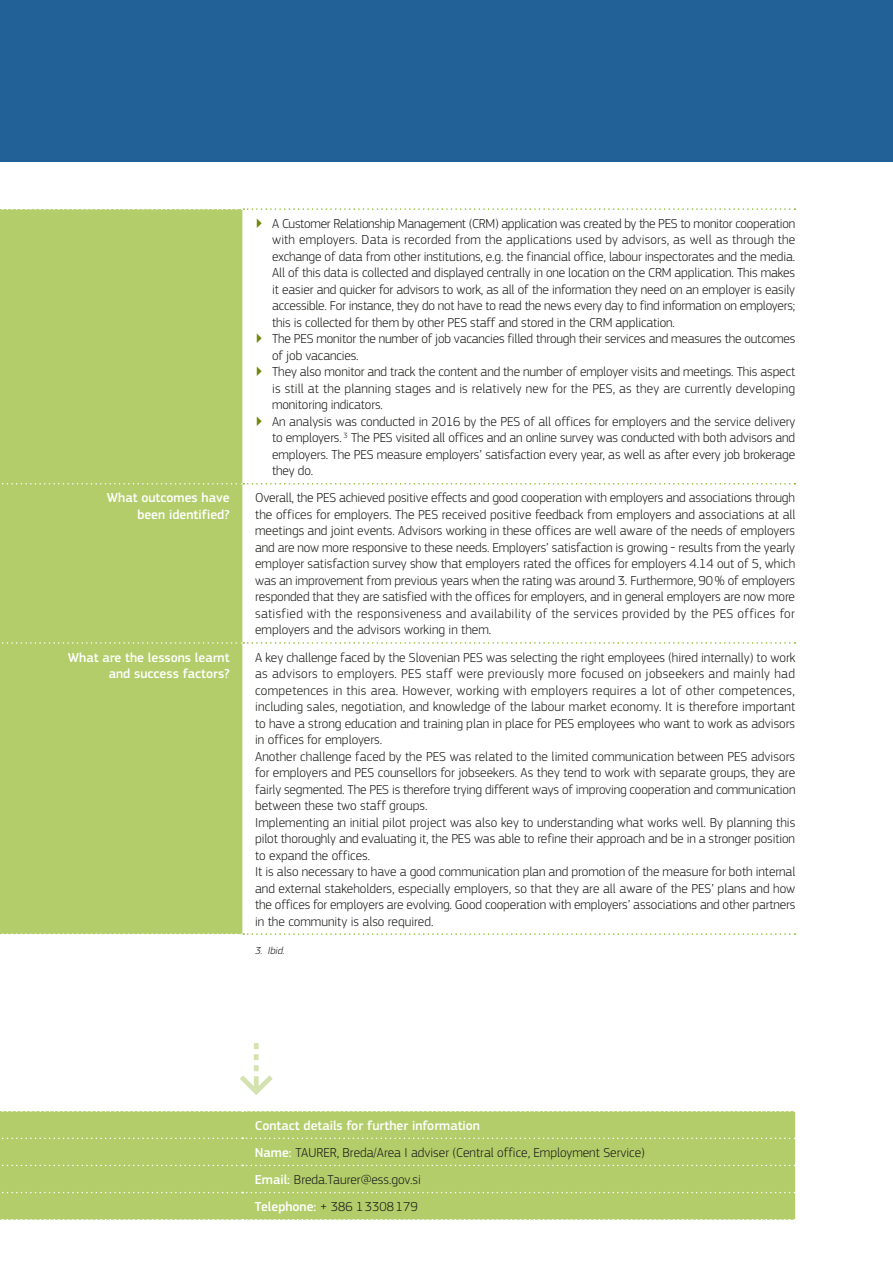
<style>
.page{position:relative;width:893px;height:1263px;background:#fff}
.page>*{position:absolute;margin:0;border:0;box-sizing:border-box;transform-origin:0 0}
.t1{font:74.7px "EC Square Sans Pro";color:#d4e2af}
.Body{font:300 13.5px/16.5px "EC Square Sans Pro";letter-spacing:-.01em;color:#1d1d1b;text-align:justify}
.Contact_details{font:300 13.5px "EC Square Sans Pro";color:#1d1d1b}
.Sections{font:500 13.5px/16.5px "EC Square Sans Pro";color:#fff;text-align:right}
.Contact_title{font:500 13.5px "EC Square Sans Pro";color:#fff}
.Footnote{font:italic 300 10.5px "EC Square Sans Pro";color:#1d1d1b}
.s1{color:#728509}
.s2{font-weight:500;color:#fff}
</style>
<div class="page">
<div style="left:0;top:0;width:893px;height:162px;background:#226197"></div>
<div style="left:0;top:210px;width:242px;height:723px;background:#b3cd6a"></div>
<svg style="left:0;top:483px;width:795px;height:1px"></svg>
<svg style="left:0;top:642px;width:795px;height:2px"></svg>
<svg style="left:0;top:933px;width:795px;height:2px"></svg>
<svg style="left:0;top:208px;width:795px;height:2px"></svg>
<div style="left:0;top:1112px;width:795px;height:107px;background:#b3cd6a"></div>
<svg style="left:0;top:1111px;width:795px;height:1px"></svg>
<svg style="left:0;top:1137px;width:795px;height:2px;background:#c0d584"></svg>
<svg style="left:0;top:1165px;width:795px;height:1px"></svg>
<svg style="left:0;top:1192px;width:795px;height:1px"></svg>
<svg style="left:0;top:1219px;width:794px;height:1px"></svg>
<p class="Body" style="left:272px;top:215px;width:525px;text-indent:-17px"><span class="s1">▶</span> A Customer Relationship Management (CRM) application was created by the PES to monitor cooperation with employers. Data is recorded from the applications used by advisors, as well as through the exchange of data from other institutions, e.g. the financial office, labour inspectorates and the media.<br>All of this data is collected and displayed centrally in one location on the CRM application. This makes it easier and quicker for advisors to work, as all of the information they need on an employer is easily accessible. For instance, they do not have to read the news every day to find information on employers; this is collected for them by other PES staff and stored in the CRM application.</p>
<p class="Body" style="left:272px;top:330px;width:525px;text-indent:-17px"><span class="s1">▶</span> The PES monitor the number of job vacancies filled through their services and measures the outcomes of job vacancies.</p>
<p class="Body" style="left:272px;top:363px;width:525px;text-indent:-17px"><span class="s1">▶</span> They also monitor and track the content and the number of employer visits and meetings. This aspect is still at the planning stages and is relatively new for the PES, as they are currently developing monitoring indicators.</p>
<p class="Body" style="left:272px;top:413px;width:525px;text-indent:-17px"><span class="s1">▶</span> An analysis was conducted in 2016 by the PES of all offices for employers and the service delivery to employers. <sup>3</sup> The PES visited all offices and an online survey was conducted with both advisors and employers. The PES measure employers’ satisfaction every year, as well as after every job brokerage they do.</p>
<p class="Sections" style="left:107px;top:490px;width:124px">What outcomes have been identified?</p>
<p class="Body" style="left:255px;top:490px;width:542px">Overall, the PES achieved positive effects and good cooperation with employers and associations through the offices for employers. The PES received positive feedback from employers and associations at all meetings and joint events. Advisors working in these offices are well aware of the needs of employers and are now more responsive to these needs. Employers’ satisfaction is growing - results from the yearly employer satisfaction survey show that employers rated the offices for employers 4.14 out of 5, which was an improvement from previous years when the rating was around 3. Furthermore, 90% of employers responded that they are satisfied with the offices for employers, and in general employers are now more satisfied with the responsiveness and availability of the services provided by the PES offices for employers and the advisors working in them.</p>
<p class="Sections" style="left:68px;top:649px;width:163px">What are the lessons learnt and success factors?</p>
<p class="Body" style="left:255px;top:649px;width:542px">A key challenge faced by the Slovenian PES was selecting the right employees (hired internally) to work as advisors to employers. PES staff were previously more focused on jobseekers and mainly had competences in this area. However, working with employers requires a lot of other competences, including sales, negotiation, and knowledge of the labour market economy. It is therefore important to have a strong education and training plan in place for PES employees who want to work as advisors in offices for employers.</p>
<p class="Body" style="left:255px;top:748px;width:542px">Another challenge faced by the PES was related to the limited communication between PES advisors for employers and PES counsellors for jobseekers. As they tend to work with separate groups, they are fairly segmented. The PES is therefore trying different ways of improving cooperation and communication between these two staff groups.</p>
<p class="Body" style="left:255px;top:814px;width:542px">Implementing an initial pilot project was also key to understanding what works well. By planning this pilot thoroughly and evaluating it, the PES was able to refine their approach and be in a stronger position to expand the offices.</p>
<p class="Body" style="left:255px;top:863px;width:542px">It is also necessary to have a good communication plan and promotion of the measure for both internal and external stakeholders, especially employers, so that they are all aware of the PES’ plans and how the offices for employers are evolving. Good cooperation with employers’ associations and other partners in the community is also required.</p>
<p class="Footnote" style="left:255px;top:944px;width:31px">3. Ibid.</p>
<p class="t1" style="left:238px;top:1027px;width:38px">⇣</p>
<p class="Contact_title" style="left:255px;top:1117px;width:227px">Contact details for further information</p>
<p class="Contact_details" style="left:255px;top:1144px;width:392px"><span class="s2">Name:</span> TAURER, Breda/Area I adviser (Central office, Employment Service)</p>
<p class="Contact_details" style="left:255px;top:1172px;width:168px"><span class="s2">Email:</span> Breda.Taurer@ess.gov.si</p>
<p class="Contact_details" style="left:255px;top:1199px;width:164px"><span class="s2">Telephone:</span> + 386 13308179</p>
</div>
